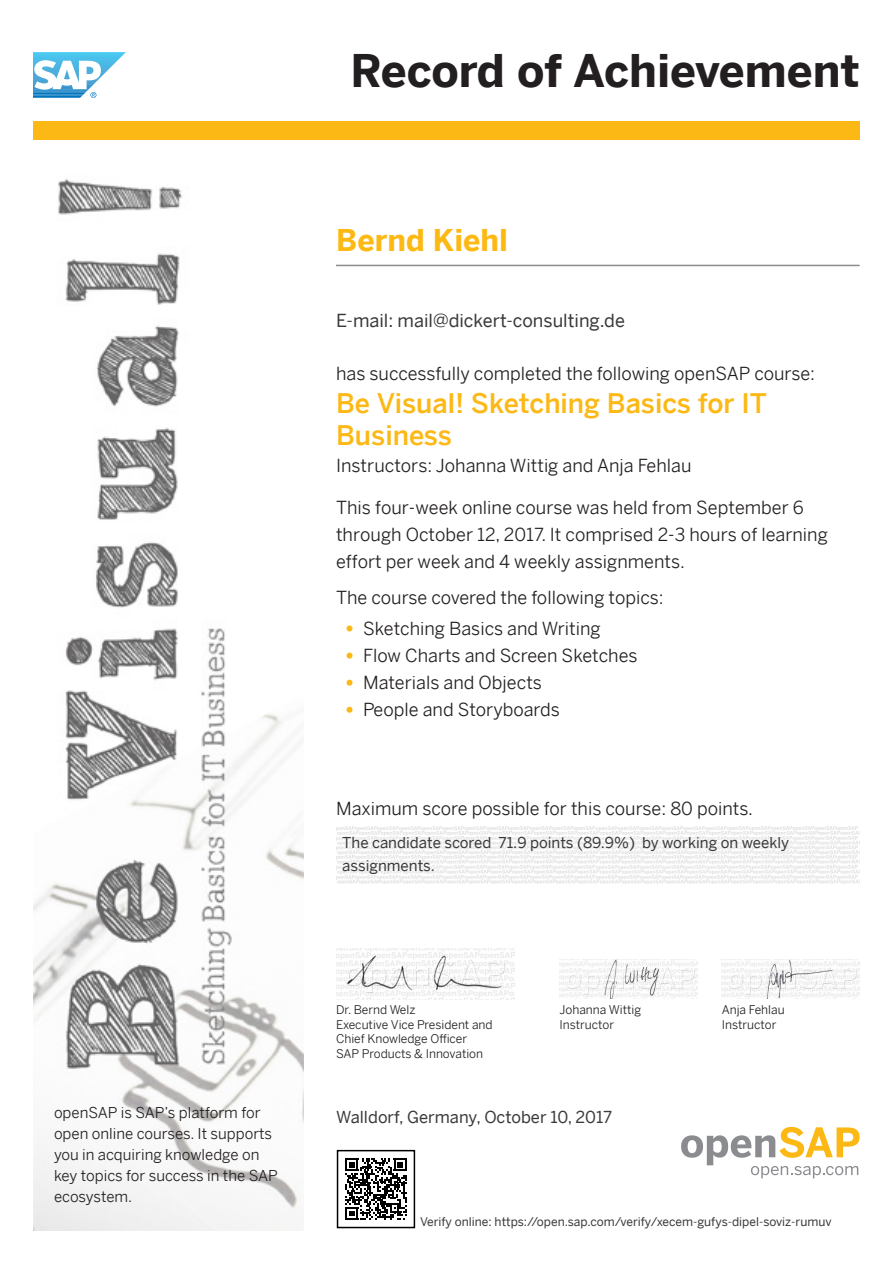
<style>
.page{position:relative;width:893px;height:1263px;background:#fff}
.page>*{position:absolute;margin:0;border:0;box-sizing:border-box;transform-origin:0 0}
.t1{font:700 45px "Benton Sans";color:#231f20}
.t2{font:700 30px "Benton Sans";color:#fdb913}
.t3{font:500 27px/32.4px "Benton Sans";color:#fcb814}
.t4{font:18px/27px "Benton Sans";color:#231f20}
.t5{font:18px "Benton Sans";color:#3b3939}
.t6{font:16.5px "Benton Sans";color:#3b3939}
.t7{font:15px/21px "Benton Sans";color:#231f20}
.t8{font:15px/22.5px "Benton Sans";color:#3b3939}
.t9{font:12px "Benton Sans";color:#231f20}
.t10{font:12px "Benton Sans";color:#3b3939}
</style>
<div class="page">
<img style="left:33px;top:179px;width:270px;height:1052px">
<div style="left:33px;top:121px;width:827px;height:18px;background:#fcb814"></div>
<svg style="left:33px;top:52px;width:93px;height:46px"></svg>
<hr style="left:336px;top:265px;width:524px;height:1px;background:#8a8c8f">
<svg style="left:346px;top:625px;width:6px;height:6px"></svg>
<svg style="left:346px;top:680px;width:6px;height:6px"></svg>
<svg style="left:346px;top:653px;width:6px;height:6px"></svg>
<svg style="left:346px;top:707px;width:6px;height:6px"></svg>
<img style="left:336px;top:826px;width:524px;height:57px">
<img style="left:336px;top:948px;width:178px;height:51px">
<img style="left:560px;top:959px;width:138px;height:39px">
<img style="left:722px;top:959px;width:138px;height:39px">
<svg style="left:681px;top:1127px;width:179px;height:51px"></svg>
<div style="left:337px;top:1150px;width:78px;height:78px;border:2px solid #000"></div>
<svg style="left:345px;top:1158px;width:62px;height:62px"></svg>
<p class="t7" style="left:54px;top:1100px;width:225px">openSAP is SAP’s platform for open online courses. It supports you in acquiring knowledge on key topics for success in the SAP ecosystem.</p>
<p class="t1" style="left:350px;top:31px;width:511px">Record of Achievement</p>
<h2 class="t2" style="left:336px;top:227px;width:173px">Bernd Kiehl</h2>
<p class="t5" style="left:336px;top:314px;width:290px">E-mail: mail@dickert-consulting.de</p>
<p class="t4" style="left:336px;top:358px;width:481px">has successfully completed the following openSAP course:</p>
<p class="t3" style="left:336px;top:383px;width:432px">Be Visual! Sketching Basics for IT<br>Business</p>
<p class="t4" style="left:336px;top:450px;width:357px">Instructors: Johanna Wittig and Anja Fehlau</p>
<p class="t4" style="left:336px;top:491px;width:493px">This four-week online course was held from September 6 through October 12, 2017. It comprised 2-3 hours of learning effort per week and 4 weekly assignments.</p>
<p class="t4" style="left:336px;top:581px;width:329px">The course covered the following topics:</p>
<p class="t4" style="left:363px;top:613px;width:239px">Sketching Basics and Writing</p>
<p class="t4" style="left:363px;top:640px;width:276px">Flow Charts and Screen Sketches</p>
<p class="t4" style="left:363px;top:667px;width:180px">Materials and Objects</p>
<p class="t4" style="left:363px;top:694px;width:198px">People and Storyboards</p>
<p class="t4" style="left:336px;top:793px;width:419px">Maximum score possible for this course: 80 points.</p>
<p class="t8" style="left:342px;top:833px;width:449px">The candidate scored 71.9 points (89.9%) by working on weekly assignments.</p>
<p class="t9" style="left:336px;top:1000px;width:81px">Dr. Bernd Welz</p>
<p class="t9" style="left:336px;top:1014px;width:158px">Executive Vice President and</p>
<p class="t9" style="left:336px;top:1029px;width:133px">Chief Knowledge Officer</p>
<p class="t9" style="left:336px;top:1043px;width:149px">SAP Products &amp; Innovation</p>
<p class="t9" style="left:560px;top:1000px;width:83px">Johanna Wittig</p>
<p class="t9" style="left:560px;top:1014px;width:56px">Instructor</p>
<p class="t6" style="left:336px;top:1110px;width:277px">Walldorf, Germany, October 10, 2017</p>
<p class="t9" style="left:722px;top:1000px;width:64px">Anja Fehlau</p>
<p class="t9" style="left:722px;top:1014px;width:56px">Instructor</p>
<p class="t10" style="left:420px;top:1217px;width:413px">Verify online: https://open.sap.com/verify/xecem-gufys-dipel-soviz-rumuv</p>
</div>
